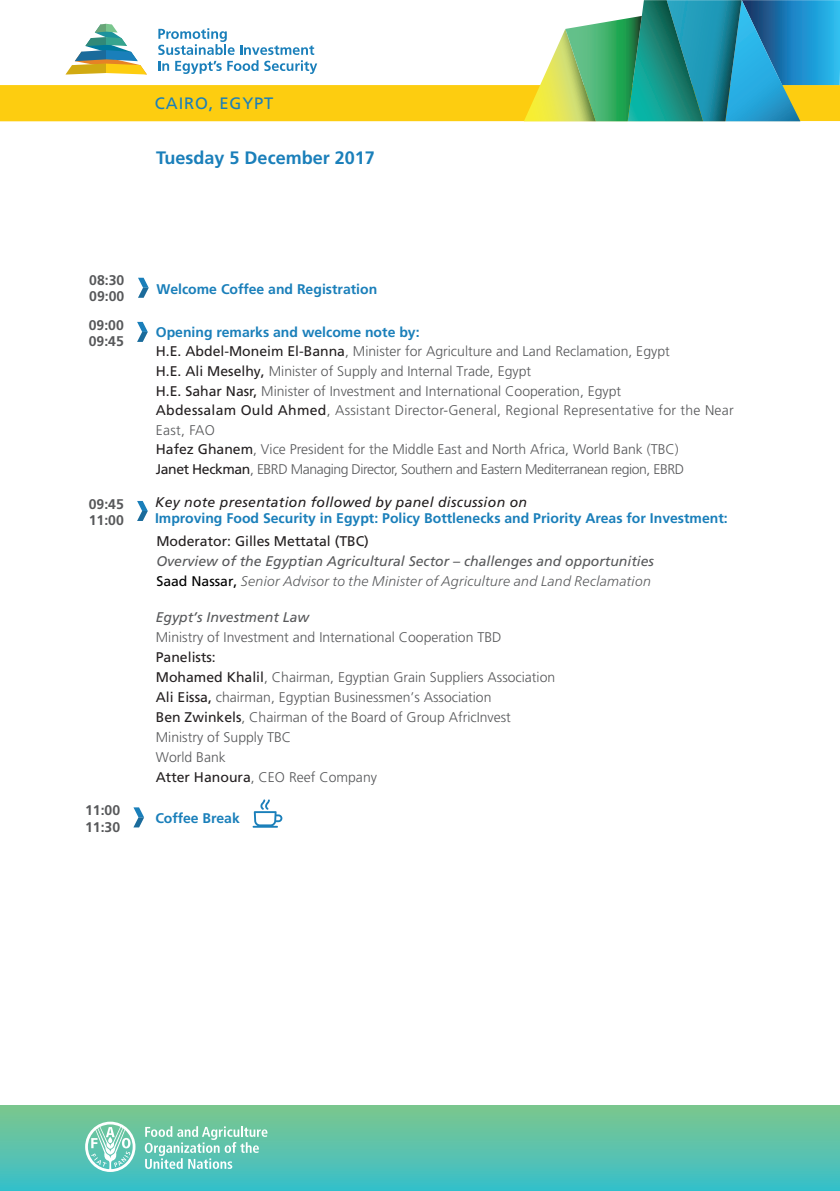
<style>
.page{position:relative;width:840px;height:1191px;background:#fff}
.page>*{position:absolute;margin:0;border:0;box-sizing:border-box;transform-origin:0 0}
.t1{font:700 18px "Frutiger LT Std";color:#1a7fba}
.t2{font:16.6px "Frutiger LT Std";letter-spacing:.05em;color:#1a7fba}
.t3{font:300 14px/19.6px "Frutiger LT Std";color:#57585a}
.t4{font:700 14px "Frutiger LT Std";color:#1a7fba}
.t5{font:italic 14px "Frutiger LT Std";color:#57585a}
.t6{font:italic 300 14px "Frutiger Neue LTCYR";color:#57585a}
.t7{font:italic 14px "Frutiger LT Std";letter-spacing:.02em;color:#231f20}
.t8{font:700 14px/16.2px "Frutiger LT Std";color:#57585a}
.t9{font:14px "Frutiger LT Std";color:#231f20}
.s1{font-weight:700;color:#1a7fba}
.s2{font-weight:400;color:#231f20}
.s3{font-family:"Frutiger LT Std";font-weight:400;font-style:normal;color:#000}
</style>
<div class="page">
<div style="left:0;top:85px;width:839px;height:36px;background:#fdcd10"></div>
<svg style="left:523px;top:0;width:316px;height:121px"></svg>
<div style="left:0;top:1106px;width:839px;height:85px;background:linear-gradient(to bottom,#7dc68d,#38bfcb)"></div>
<svg style="left:85px;top:1121px;width:50px;height:51px"></svg>
<svg style="left:145px;top:1126px;width:122px;height:43px;background:#84d1bf"></svg>
<svg style="left:138px;top:278px;width:11px;height:20px"></svg>
<svg style="left:137px;top:322px;width:11px;height:20px"></svg>
<svg style="left:137px;top:501px;width:11px;height:20px"></svg>
<svg style="left:133px;top:807px;width:11px;height:20px"></svg>
<svg style="left:252px;top:799px;width:30px;height:28px"></svg>
<svg style="left:158px;top:28px;width:159px;height:46px"></svg>
<svg style="left:66px;top:24px;width:81px;height:50px"></svg>
<p class="t2" style="left:155px;top:93px;width:120px">CAIRO, EGYPT</p>
<p class="t1" style="left:156px;top:147px;width:220px">Tuesday 5 December 2017</p>
<p class="t8" style="left:89px;top:272px;width:37px">08:30<br>09:00</p>
<p class="t4" style="left:156px;top:280px;width:222px">Welcome Coffee and Registration</p>
<p class="t8" style="left:89px;top:317px;width:37px">09:00<br>09:45</p>
<p class="t3" style="left:156px;top:322px;width:579px"><span class="s1">Opening remarks and welcome note by:<br></span><span class="s2">H.E. Abdel-Moneim El-Banna</span>, Minister for Agriculture and Land Reclamation, Egypt<br><span class="s2">H.E. Ali Meselhy,</span> Minister of Supply and Internal Trade, Egypt<br><span class="s2">H.E. Sahar Nasr,</span> Minister of Investment and International Cooperation, Egypt<br><span class="s2">Abdessalam Ould Ahmed</span>, Assistant Director-General, Regional Representative for the Near East, FAO<br><span class="s2">Hafez Ghanem</span>, Vice President for the Middle East and North Africa, World Bank (TBC)<br><span class="s2">Janet Heckman</span>, EBRD Managing Director, Southern and Eastern Mediterranean region, EBRD</p>
<p class="t8" style="left:89px;top:496px;width:37px">09:45<br>11:00</p>
<p class="t7" style="left:155px;top:494px;width:373px">Key note presentation followed by panel discussion on</p>
<p class="t4" style="left:155px;top:510px;width:574px">Improving Food Security in Egypt: Policy Bottlenecks and Priority Areas for Investment:</p>
<p class="t8" style="left:85px;top:802px;width:37px">11:00<br>11:30</p>
<p class="t9" style="left:156px;top:533px;width:214px">Moderator: Gilles Mettatal (TBC)</p>
<p class="t5" style="left:156px;top:553px;width:499px">Overview of the Egyptian Agricultural Sector – challenges and opportunities</p>
<p class="t6" style="left:156px;top:573px;width:496px"><span class="s3">Saad Nassar,</span> Senior Advisor to the Minister of Agriculture and Land Reclamation</p>
<p class="t5" style="left:156px;top:609px;width:155px">Egypt’s Investment Law</p>
<p class="t3" style="left:156px;top:627px;width:347px">Ministry of Investment and International Cooperation TBD</p>
<p class="t3" style="left:156px;top:647px;width:401px"><span class="s2">Panelists:<br>Mohamed Khalil</span>, Chairman, Egyptian Grain Suppliers Association <span class="s2">Ali Eissa,</span> chairman, Egyptian Businessmen’s Association<br><span class="s2">Ben Zwinkels</span>, Chairman of the Board of Group AfricInvest Ministry of Supply TBC<br>World Bank<br><span class="s2">Atter Hanoura</span>, CEO Reef Company</p>
<p class="t4" style="left:155px;top:810px;width:86px">Coffee Break</p>
</div>
